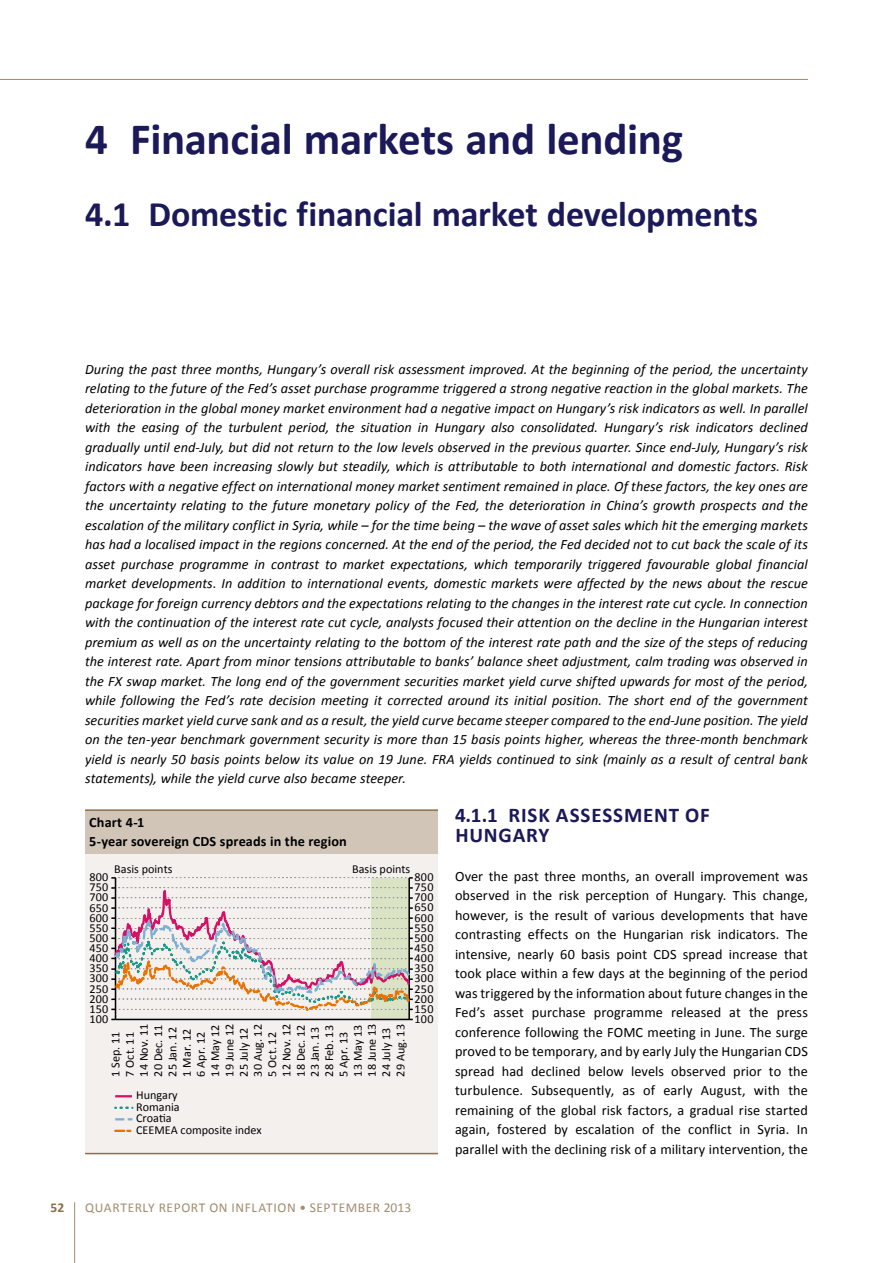
<style>
.page{position:relative;width:893px;height:1263px;background:#fff}
.page>*{position:absolute;margin:0;border:0;box-sizing:border-box;transform-origin:0 0}
.t1{font:700 45px "Calibri";letter-spacing:-.01em;color:#1b1958}
.t2{font:700 36px "Calibri";letter-spacing:-.005em;color:#1b1958}
.t3{font:700 21px/19.5px "Calibri";letter-spacing:.04em;color:#1b1958}
.t4{font:italic 14.25px/19.5px "Calibri";color:#000;text-align:justify}
.t5{font:14.25px/19.5px "Calibri";letter-spacing:.005em;color:#000;text-align:justify}
.t6{font:700 14.25px/19.2px "Calibri";letter-spacing:.005em;color:#000}
.t7{font:13.5px "Calibri";letter-spacing:.045em;color:#a28b6e}
.t8{font:700 13.5px "Calibri";color:#8b6e4a}
.t9{font:12.15px/14.2px "Calibri";color:#030304}
</style>
<div class="page">
<hr style="left:74px;top:1202px;width:1px;height:61px;background:#a28b6e">
<hr style="left:0;top:79px;width:808px;height:1px;background:#a28b6e">
<div style="left:85px;top:811px;width:353px;height:43px;background:#d1c5b7"></div>
<div style="left:85px;top:854px;width:353px;height:299px;background:#f3f0ed"></div>
<hr style="left:85px;top:809px;width:353px;height:2px;background:#8b6e4a">
<hr style="left:85px;top:1153px;width:353px;height:1px;background:#8b6e4a">
<svg style="left:111px;top:877px;width:302px;height:143px"></svg>
<svg style="left:115px;top:1095px;width:17px;height:2px"></svg>
<svg style="left:115px;top:1107px;width:17px;height:2px"></svg>
<svg style="left:115px;top:1118px;width:17px;height:2px"></svg>
<svg style="left:115px;top:1130px;width:17px;height:2px"></svg>
<h1 class="t1" style="left:85px;top:110px;width:600px">4 Financial markets and lending</h1>
<h2 class="t2" style="left:85px;top:191px;width:675px">4.1 Domestic financial market developments</h2>
<p class="t4" style="left:85px;top:359px;width:724px">During the past three months, Hungary’s overall risk assessment improved. At the beginning of the period, the uncertainty relating to the future of the Fed’s asset purchase programme triggered a strong negative reaction in the global markets. The deterioration in the global money market environment had a negative impact on Hungary’s risk indicators as well. In parallel with the easing of the turbulent period, the situation in Hungary also consolidated. Hungary’s risk indicators declined gradually until end-July, but did not return to the low levels observed in the previous quarter. Since end-July, Hungary’s risk indicators have been increasing slowly but steadily, which is attributable to both international and domestic factors. Risk factors with a negative effect on international money market sentiment remained in place. Of these factors, the key ones are the uncertainty relating to the future monetary policy of the Fed, the deterioration in China’s growth prospects and the escalation of the military conflict in Syria, while – for the time being – the wave of asset sales which hit the emerging markets has had a localised impact in the regions concerned. At the end of the period, the Fed decided not to cut back the scale of its asset purchase programme in contrast to market expectations, which temporarily triggered favourable global financial market developments. In addition to international events, domestic markets were affected by the news about the rescue package for foreign currency debtors and the expectations relating to the changes in the interest rate cut cycle. In connection with the continuation of the interest rate cut cycle, analysts focused their attention on the decline in the Hungarian interest premium as well as on the uncertainty relating to the bottom of the interest rate path and the size of the steps of reducing the interest rate. Apart from minor tensions attributable to banks’ balance sheet adjustment, calm trading was observed in the FX swap market. The long end of the government securities market yield curve shifted upwards for most of the period, while following the Fed’s rate decision meeting it corrected around its initial position. The short end of the government securities market yield curve sank and as a result, the yield curve became steeper compared to the end-June position. The yield on the ten-year benchmark government security is more than 15 basis points higher, whereas the three-month benchmark yield is nearly 50 basis points below its value on 19 June. FRA yields continued to sink (mainly as a result of central bank statements), while the yield curve also became steeper.</p>
<p class="t6" style="left:89px;top:812px;width:259px">Chart 4-1<br>5-year sovereign CDS spreads in the region</p>
<h3 class="t3" style="left:455px;top:806px;width:256px">4.1.1 RISK ASSESSMENT OF<br>HUNGARY</h3>
<p class="t5" style="left:455px;top:866px;width:354px">Over the past three months, an overall improvement was observed in the risk perception of Hungary. This change, however, is the result of various developments that have contrasting effects on the Hungarian risk indicators. The intensive, nearly 60 basis point CDS spread increase that took place within a few days at the beginning of the period was triggered by the information about future changes in the Fed’s asset purchase programme released at the press conference following the FOMC meeting in June. The surge proved to be temporary, and by early July the Hungarian CDS spread had declined below levels observed prior to the turbulence. Subsequently, as of early August, with the remaining of the global risk factors, a gradual rise started again, fostered by escalation of the conflict in Syria. In parallel with the declining risk of a military intervention, the</p>
<p class="t9" style="left:114px;top:862px;width:60px">Basis points</p>
<p class="t9" style="left:352px;top:862px;width:60px">Basis points</p>
<p class="t9" style="left:415px;top:870px;width:20px">800</p>
<p class="t9" style="left:90px;top:870px;width:20px">800</p>
<p class="t9" style="left:415px;top:880px;width:20px">750</p>
<p class="t9" style="left:90px;top:880px;width:20px">750</p>
<p class="t9" style="left:415px;top:890px;width:20px">700</p>
<p class="t9" style="left:90px;top:890px;width:20px">700</p>
<p class="t9" style="left:415px;top:900px;width:20px">650</p>
<p class="t9" style="left:90px;top:900px;width:20px">650</p>
<p class="t9" style="left:415px;top:910px;width:20px">600</p>
<p class="t9" style="left:90px;top:910px;width:20px">600</p>
<p class="t9" style="left:415px;top:921px;width:20px">550</p>
<p class="t9" style="left:90px;top:921px;width:20px">550</p>
<p class="t9" style="left:415px;top:931px;width:20px">500</p>
<p class="t9" style="left:90px;top:931px;width:20px">500</p>
<p class="t9" style="left:415px;top:941px;width:20px">450</p>
<p class="t9" style="left:90px;top:941px;width:20px">450</p>
<p class="t9" style="left:415px;top:951px;width:20px">400</p>
<p class="t9" style="left:90px;top:951px;width:20px">400</p>
<p class="t9" style="left:415px;top:961px;width:20px">350</p>
<p class="t9" style="left:90px;top:961px;width:20px">350</p>
<p class="t9" style="left:415px;top:971px;width:20px">300</p>
<p class="t9" style="left:90px;top:971px;width:20px">300</p>
<p class="t9" style="left:415px;top:981px;width:20px">250</p>
<p class="t9" style="left:90px;top:981px;width:20px">250</p>
<p class="t9" style="left:415px;top:991px;width:20px">200</p>
<p class="t9" style="left:90px;top:991px;width:20px">200</p>
<p class="t9" style="left:415px;top:1002px;width:20px">150</p>
<p class="t9" style="left:90px;top:1002px;width:20px">150</p>
<p class="t9" style="left:415px;top:1012px;width:20px">100</p>
<p class="t9" style="left:90px;top:1012px;width:20px">100</p>
<p class="t9" style="left:108px;top:1076px;width:54px;rotate:-90deg">1 Sep. 11<br>7 Oct. 11<br>14 Nov. 11<br>20 Dec. 11<br>25 Jan. 12<br>1 Mar. 12<br>6 Apr. 12<br>14 May 12<br>19 June 12<br>25 July 12<br>30 Aug. 12<br>5 Oct. 12<br>12 Nov. 12<br>18 Dec. 12<br>23 Jan. 13<br>28 Feb. 13<br>5 Apr. 13<br>13 May 13<br>18 June 13<br>24 July 13<br>29 Aug. 13</p>
<p class="t9" style="left:136px;top:1089px;width:127px;line-height:11.6px">Hungary<br>Romania<br>Croatia<br>CEEMEA composite index</p>
<p class="t8" style="left:51px;top:1199px;width:15px">52</p>
<p class="t7" style="left:85px;top:1199px;width:327px">QUARTERLY REPORT ON INFLATION • SEPTEMBER 2013</p>
</div>
